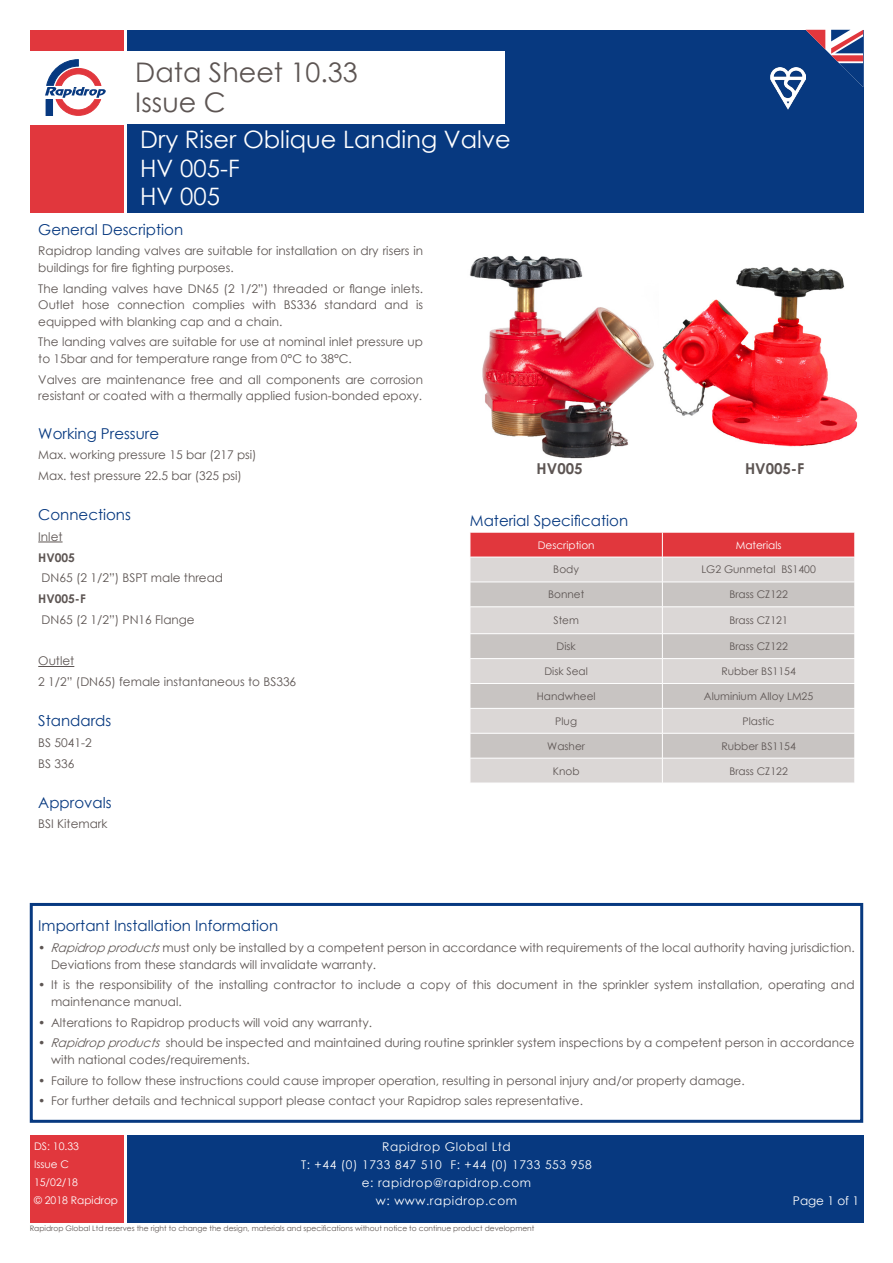
<style>
.page{position:relative;width:893px;height:1263px;background:#fff}
.page>*{position:absolute;margin:0;border:0;box-sizing:border-box;transform-origin:0 0}
.t1{font:27px/30px "Century Gothic";color:#5d5553}
.t2{font:24px/28.8px "Century Gothic";color:#fff}
.RD_DS_Subhead{font:15px "Century Gothic";color:#073980}
.RD_DS_Body{font:700 15px "Century Gothic";color:#5d5553}
.RD_DS_Body-2{font:12px/16.5px "Century Gothic";color:#5d5553}
.t3{font:12px/18px "Century Gothic";letter-spacing:.05em;color:#fff;text-align:center}
.RD_DS_Subhead-2{font:12px "Century Gothic";color:#5d5553}
.RD_DS_Body-3{font:700 12px "Century Gothic";color:#5d5553}
.Table_Content{font:10.5px "Century Gothic";color:#5d5553}
.Table_Titles{font:10.5px/18px "Century Gothic";color:#fff}
.t4{font:7.5px "Century Gothic";color:#5d5553}
.s1{font-style:italic}
</style>
<div class="page">
<div style="left:30px;top:30px;width:93px;height:183px;background:#e1373d"></div>
<div style="left:30px;top:52px;width:93px;height:73px;background:#fff"></div>
<div style="left:30px;top:1135px;width:93px;height:88px;background:#e1373d"></div>
<div style="left:127px;top:1135px;width:736px;height:88px;background:#073980"></div>
<div style="left:127px;top:30px;width:736px;height:183px;background:#073980"></div>
<svg style="left:45px;top:59px;width:61px;height:57px"></svg>
<svg style="left:806px;top:30px;width:57px;height:57px"></svg>
<div style="left:127px;top:52px;width:378px;height:72px;background:#fff"></div>
<img style="left:770px;top:67px;width:36px;height:42px">
<svg style="left:38px;top:542px;width:25px;height:1px"></svg>
<hr style="left:38px;top:666px;width:36px;height:1px;background:#5d5553">
<img style="left:469px;top:255px;width:389px;height:204px">
<div style="left:30px;top:903px;width:833px;height:220px;border:3px solid #073980"></div>
<svg style="left:470px;top:532px;width:385px;height:251px;background:#d6c2c1"></svg>
<h1 class="t1" style="left:135px;top:56px;width:224px">Data Sheet 10.33<br>Issue C</h1>
<h2 class="t2" style="left:140px;top:124px;width:372px">Dry Riser Oblique Landing Valve<br>HV 005-F<br>HV 005</h2>
<p class="RD_DS_Subhead" style="left:38px;top:219px;width:146px">General Description</p>
<p class="RD_DS_Body-2" style="left:38px;top:242px;width:386px">Rapidrop landing valves are suitable for installation on dry risers in buildings for fire fighting purposes.</p>
<p class="RD_DS_Body-2" style="left:38px;top:280px;width:386px;text-align:justify">The landing valves have DN65 (2 1/2”) threaded or flange inlets.<br>Outlet hose connection complies with BS336 standard and is equipped with blanking cap and a chain.</p>
<p class="RD_DS_Body-2" style="left:38px;top:333px;width:386px">The landing valves are suitable for use at nominal inlet pressure up to 15bar and for temperature range from 0°C to 38°C.</p>
<p class="RD_DS_Body-2" style="left:38px;top:371px;width:386px">Valves are maintenance free and all components are corrosion resistant or coated with a thermally applied fusion-bonded epoxy.</p>
<p class="RD_DS_Subhead" style="left:38px;top:423px;width:122px">Working Pressure</p>
<p class="RD_DS_Body-2" style="left:38px;top:446px;width:220px">Max. working pressure 15 bar (217 psi)</p>
<p class="RD_DS_Body-2" style="left:38px;top:467px;width:205px">Max. test pressure 22.5 bar (325 psi)</p>
<p class="RD_DS_Subhead" style="left:38px;top:504px;width:94px">Connections</p>
<p class="RD_DS_Body-2" style="left:38px;top:528px;width:26px">Inlet</p>
<p class="RD_DS_Body-3" style="left:38px;top:548px;width:38px">HV005</p>
<p class="RD_DS_Body-2" style="left:42px;top:569px;width:183px">DN65 (2 1/2”) BSPT male thread</p>
<p class="RD_DS_Body-3" style="left:38px;top:590px;width:49px">HV005-F</p>
<p class="RD_DS_Body-2" style="left:42px;top:611px;width:155px">DN65 (2 1/2”) PN16 Flange</p>
<p class="RD_DS_Subhead-2" style="left:38px;top:653px;width:38px">Outlet</p>
<p class="RD_DS_Subhead-2" style="left:38px;top:673px;width:260px">2 1/2” (DN65) female instantaneous to BS336</p>
<p class="RD_DS_Subhead" style="left:38px;top:710px;width:75px">Standards</p>
<p class="RD_DS_Body-2" style="left:38px;top:734px;width:55px">BS 5041-2</p>
<p class="RD_DS_Body-2" style="left:38px;top:755px;width:38px">BS 336</p>
<p class="RD_DS_Subhead" style="left:38px;top:792px;width:75px">Approvals</p>
<p class="RD_DS_Body-2" style="left:38px;top:816px;width:71px">BSI Kitemark</p>
<p class="RD_DS_Body" style="left:537px;top:457px;width:47px">HV005</p>
<p class="RD_DS_Body" style="left:745px;top:457px;width:61px">HV005-F</p>
<p class="RD_DS_Subhead" style="left:470px;top:510px;width:160px">Material Specification</p>
<p class="Table_Titles" style="left:538px;top:536px;width:58px">Description</p>
<p class="Table_Titles" style="left:736px;top:536px;width:47px">Materials</p>
<p class="Table_Content" style="left:553px;top:562px;width:27px">Body</p>
<p class="Table_Content" style="left:701px;top:562px;width:116px">LG2 Gunmetal BS1400</p>
<p class="Table_Content" style="left:548px;top:587px;width:38px">Bonnet</p>
<p class="Table_Content" style="left:729px;top:587px;width:60px">Brass CZ122</p>
<p class="Table_Content" style="left:553px;top:613px;width:27px">Stem</p>
<p class="Table_Content" style="left:729px;top:613px;width:60px">Brass CZ121</p>
<p class="Table_Content" style="left:557px;top:639px;width:21px">Disk</p>
<p class="Table_Content" style="left:729px;top:639px;width:60px">Brass CZ122</p>
<p class="Table_Content" style="left:544px;top:664px;width:45px">Disk Seal</p>
<p class="Table_Content" style="left:721px;top:664px;width:76px">Rubber BS1154</p>
<p class="Table_Content" style="left:537px;top:689px;width:60px">Handwheel</p>
<p class="Table_Content" style="left:704px;top:689px;width:111px">Aluminium Alloy LM25</p>
<p class="Table_Content" style="left:555px;top:714px;width:23px">Plug</p>
<p class="Table_Content" style="left:743px;top:714px;width:34px">Plastic</p>
<p class="Table_Content" style="left:547px;top:738px;width:39px">Washer</p>
<p class="Table_Content" style="left:721px;top:738px;width:76px">Rubber BS1154</p>
<p class="Table_Content" style="left:553px;top:763px;width:28px">Knob</p>
<p class="Table_Content" style="left:729px;top:763px;width:60px">Brass CZ122</p>
<p class="RD_DS_Subhead" style="left:38px;top:915px;width:241px">Important Installation Information</p>
<p class="RD_DS_Body-2" style="left:51px;top:939px;width:805px;text-indent:-13px"><span class="s1">• Rapidrop products</span>must only be installed by a competent person in accordance with requirements of the local authority having jurisdiction.<br>Deviations from these standards will invalidate warranty.</p>
<p class="RD_DS_Body-2" style="left:51px;top:976px;width:805px;text-indent:-13px">• It is the responsibility of the installing contractor to include a copy of this document in the sprinkler system installation, operating and maintenance manual.</p>
<p class="RD_DS_Body-2" style="left:38px;top:1014px;width:335px">• Alterations to Rapidrop products will void any warranty.</p>
<p class="RD_DS_Body-2" style="left:51px;top:1034px;width:805px;text-indent:-13px"><span class="s1">• Rapidrop products</span> should be inspected and maintained during routine sprinkler system inspections by a competent person in accordance with national codes/requirements.</p>
<p class="RD_DS_Body-2" style="left:38px;top:1072px;width:708px">• Failure to follow these instructions could cause improper operation, resulting in personal injury and/or property damage.</p>
<p class="RD_DS_Body-2" style="left:38px;top:1092px;width:546px">• For further details and technical support please contact your Rapidrop sales representative.</p>
<p class="Table_Titles" style="left:34px;top:1137px;width:86px">DS: 10.33<br>Issue C<br>15/02/18<br>© 2018 Rapidrop</p>
<p class="t3" style="left:301px;top:1138px;width:292px">Rapidrop Global Ltd<br>T: +44 (0) 1733 847 510 F: +44 (0) 1733 553 958 e: rapidrop@rapidrop.com<br>w: www.rapidrop.com</p>
<p class="t4" style="left:30px;top:1223px;width:506px">Rapidrop Global Ltd reserves the right to change the design, materials and specifications without notice to continue product development</p>
<p class="t3" style="left:793px;top:1192px;width:68px">Page 1 of 1</p>
</div>
